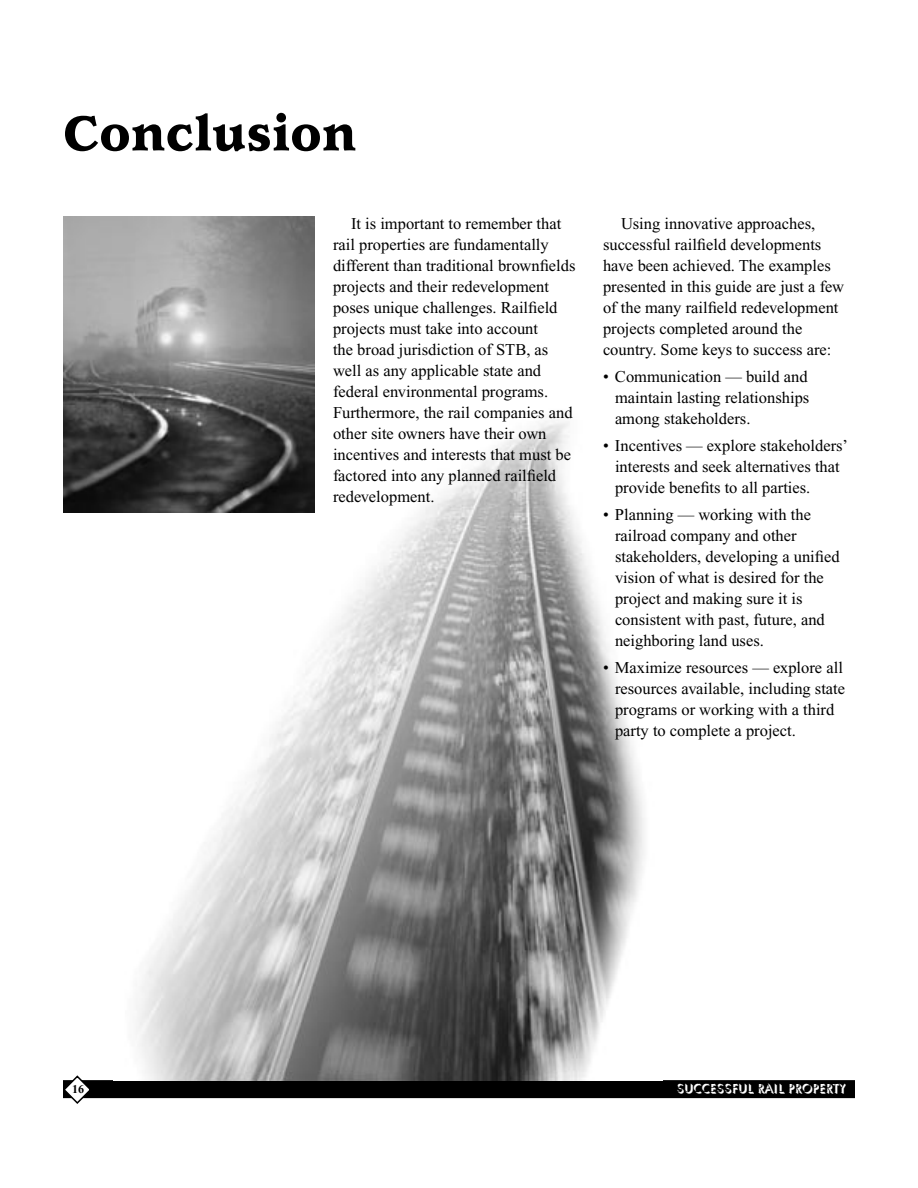
<style>
.page{position:relative;width:918px;height:1188px;background:#fff}
.page>*{position:absolute;margin:0;border:0;box-sizing:border-box;transform-origin:0 0}
.t1{font:900 54px "Usherwood";color:#000}
.body_text{font:16.5px/21px "Times New Roman";color:#000}
.Bullet_and_hanging_indent{font:16.5px/21px "Times New Roman";color:#000}
.t2{font:13.5px "Umbra BT";color:#fff}
.t3{font:700 12px "Times New Roman";color:#000}
</style>
<div class="page">
<div style="left:63px;top:1080px;width:792px;height:18px;background:#000"></div>
<svg style="left:63px;top:1075px;width:30px;height:29px"></svg>
<img style="left:136px;top:421px;width:508px;height:659px">
<img style="left:63px;top:216px;width:252px;height:297px">
<p class="t1" style="left:63px;top:103px;width:295px">Conclusion</p>
<p class="body_text" style="left:333px;top:213px;width:244px;text-indent:18px">It is important to remember that rail properties are fundamentally different than traditional brownfields projects and their redevelopment poses unique challenges. Railfield projects must take into account<br>the broad jurisdiction of STB, as well as any applicable state and federal environmental programs.<br>Furthermore, the rail companies and other site owners have their own incentives and interests that must be factored into any planned railfield redevelopment.</p>
<p class="body_text" style="left:603px;top:213px;width:243px;text-indent:18px">Using innovative approaches, successful railfield developments have been achieved. The examples presented in this guide are just a few of the many railfield redevelopment projects completed around the country. Some keys to success are:</p>
<p class="Bullet_and_hanging_indent" style="left:615px;top:366px;width:196px;text-align:justify;text-indent:-12px">• Communication — build and maintain lasting relationships among stakeholders.</p>
<p class="Bullet_and_hanging_indent" style="left:615px;top:435px;width:235px;text-indent:-12px">• Incentives — explore stakeholders’ interests and seek alternatives that provide benefits to all parties.</p>
<p class="Bullet_and_hanging_indent" style="left:615px;top:504px;width:226px;text-indent:-12px">• Planning — working with the railroad company and other stakeholders, developing a unified vision of what is desired for the project and making sure it is consistent with past, future, and neighboring land uses.</p>
<p class="Bullet_and_hanging_indent" style="left:615px;top:657px;width:232px;text-indent:-12px">• Maximize resources — explore all resources available, including state programs or working with a third party to complete a project.</p>
<p class="t3" style="left:72px;top:1082px;width:14px">16</p>
<p class="t2" style="left:677px;top:1080px;width:171px">SUCCESSFUL RAIL PROPERTY</p>
</div>
